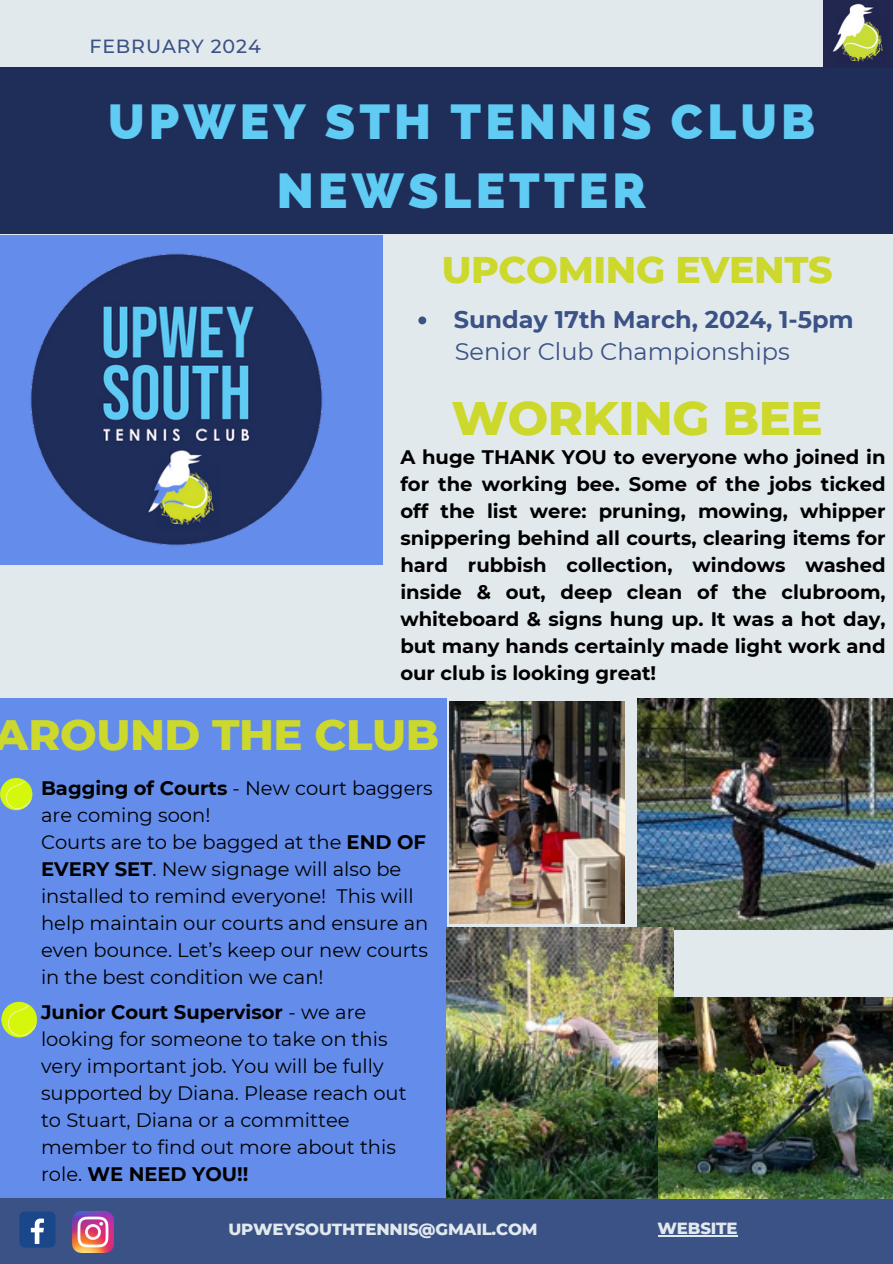
<style>
.page{position:relative;width:893px;height:1264px;background:#fff}
.page>*{position:absolute;margin:0;border:0;box-sizing:border-box;transform-origin:0 0}
.t1{font:800 49.2px/68.7px "Raleway";letter-spacing:.085em;color:#60cbf3;text-align:center}
.t2{font:800 48px "Montserrat";letter-spacing:-.01em;color:#cdd82d}
.t3{font:800 43.35px "Montserrat";letter-spacing:-.01em;color:#cdd82d}
.t4{font:800 37.95px "Montserrat";letter-spacing:-.01em;color:#cdd82d}
.t5{font:700 24px "Montserrat";color:#3b5286}
.t6{font:24px "Montserrat";color:#3b5286}
.t7{font:19.5px/27px "Montserrat";color:#000}
.t8{font:700 19.5px/27px "Montserrat";color:#000;text-align:justify}
.t9{font:500 19.05px "Montserrat";letter-spacing:.045em;color:#3b5286}
.t10{font:800 16.5px "Montserrat";letter-spacing:-.01em;color:#e2e9ed}
.s1{font-weight:700}
</style>
<div class="page">
<div style="left:0;top:0;width:892px;height:1263px;background:#e2e9ed"></div>
<div style="left:0;top:67px;width:892px;height:167px;background:#1f2d59"></div>
<div style="left:0;top:1198px;width:892px;height:65px;background:#3b5286"></div>
<div style="left:0;top:235px;width:382px;height:329px;background:#638ceb"></div>
<img style="left:30px;top:253px;width:293px;height:293px">
<div style="left:19px;top:1211px;width:36px;height:36px;background:#1a4789;border-radius:5px"></div>
<svg style="left:31px;top:1218px;width:13px;height:25px"></svg>
<img style="left:73px;top:1211px;width:40px;height:40px">
<img style="left:823px;top:0;width:69px;height:67px">
<div style="left:0;top:698px;width:446px;height:499px;background:#638ceb"></div>
<svg style="left:0;top:777px;width:33px;height:33px"></svg>
<svg style="left:1px;top:1001px;width:36px;height:36px"></svg>
<img style="left:637px;top:698px;width:255px;height:231px">
<img style="left:446px;top:927px;width:227px;height:271px">
<img style="left:658px;top:997px;width:234px;height:201px">
<img style="left:450px;top:701px;width:174px;height:222px">
<svg style="left:418px;top:316px;width:8px;height:8px"></svg>
<hr style="left:657px;top:1235px;width:80px;height:1px;background:#e2e9ed">
<p class="t9" style="left:89px;top:34px;width:173px">FEBRUARY 2024</p>
<p class="t1" style="left:108px;top:87px;width:708px">UPWEY STH TENNIS CLUB<br>NEWSLETTER</p>
<p class="t4" style="left:441px;top:246px;width:392px">UPCOMING EVENTS</p>
<p class="t5" style="left:454px;top:304px;width:401px">Sunday 17th March, 2024, 1-5pm</p>
<p class="t6" style="left:454px;top:337px;width:336px">Senior Club Championships</p>
<h2 class="t2" style="left:451px;top:388px;width:372px">WORKING BEE</h2>
<p class="t8" style="left:400px;top:443px;width:487px">A huge THANK YOU to everyone who joined in for the working bee. Some of the jobs ticked off the list were: pruning, mowing, whipper snippering behind all courts, clearing items for hard rubbish collection, windows washed inside &amp; out, deep clean of the clubroom, whiteboard &amp; signs hung up. It was a hot day, but many hands certainly made light work and our club is looking great!</p>
<p class="t3" style="left:-5px;top:707px;width:445px">AROUND THE CLUB</p>
<h3 class="t7" style="left:41px;top:774px;width:393px"><span class="s1">Bagging of Courts</span> - New court baggers are coming soon!</h3>
<p class="t7" style="left:41px;top:828px;width:389px">Courts are to be bagged at the <span class="s1">END OF EVERY SET</span>. New signage will also be installed to remind everyone! This will help maintain our courts and ensure an even bounce. Let’s keep our new courts in the best condition we can!</p>
<h4 class="t7" style="left:41px;top:998px;width:367px"><span class="s1">Junior Court Supervisor</span> - we are looking for someone to take on this very important job. You will be fully supported by Diana. Please reach out to Stuart, Diana or a committee member to find out more about this role. <span class="s1">WE NEED YOU!!</span></h4>
<p class="t10" style="left:228px;top:1218px;width:310px">UPWEYSOUTHTENNIS@GMAIL.COM</p>
<p class="t10" style="left:657px;top:1218px;width:82px">WEBSITE</p>
</div>
